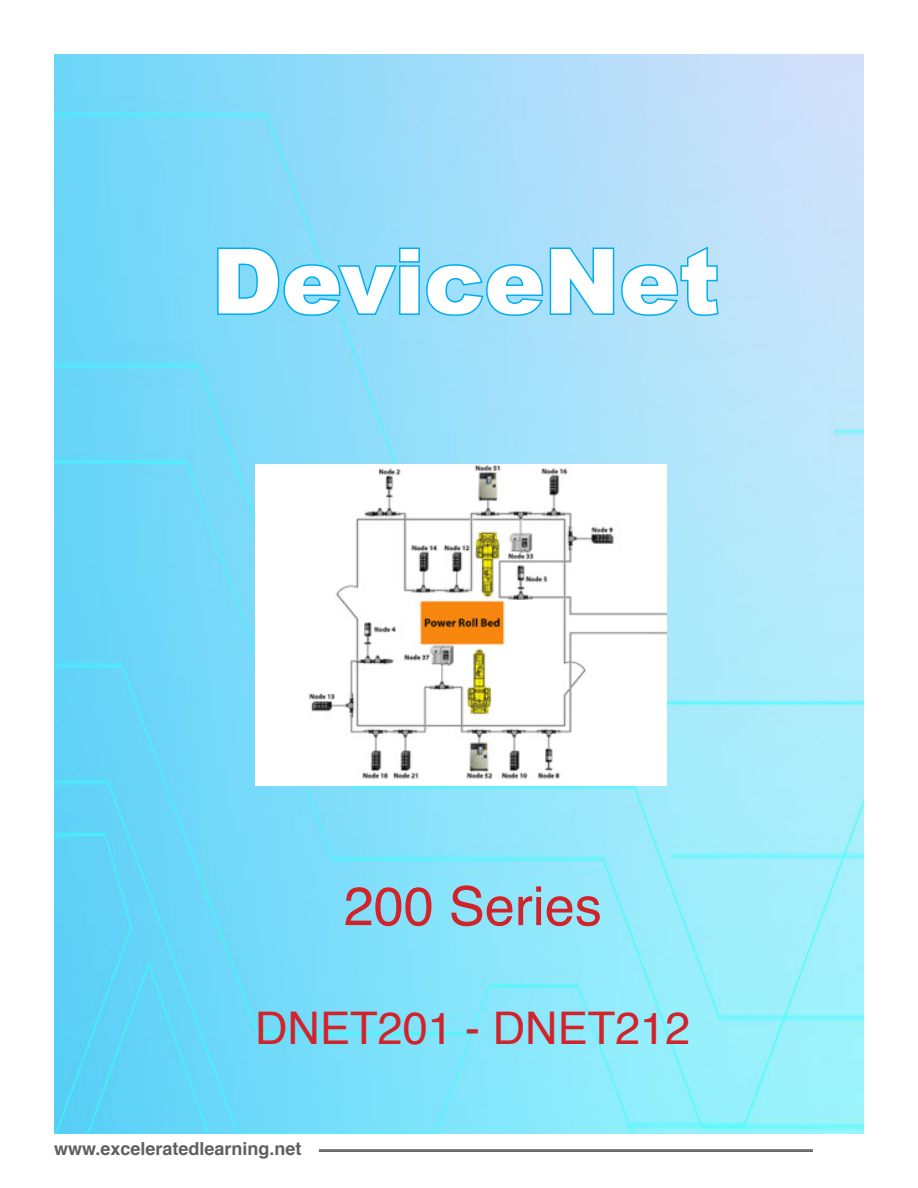
<style>
.page{position:relative;width:918px;height:1188px;background:#fff}
.page>*{position:absolute;margin:0;border:0;box-sizing:border-box;transform-origin:0 0}
.t1{font:900 90px "Arial";color:#fff}
.t2{font:54px "Helvetica";color:#d1232a}
.t3{font:45px "Helvetica";color:#d1232a}
.t4{font:700 18px "Helvetica";color:#5f5f5f}
</style>
<div class="page">
<img style="left:54px;top:54px;width:810px;height:1080px">
<img style="left:256px;top:465px;width:411px;height:320px">
<svg style="left:216px;top:244px;width:504px;height:74px;background:#81d5f7"></svg>
<hr style="left:319px;top:1150px;width:494px;height:1px;background:#231f20">
<hr style="left:319px;top:1151px;width:494px;height:1px;background:#231f20">
<p class="t1" style="left:212px;top:216px;width:509px">DeviceNet</p>
<p class="t2" style="left:344px;top:865px;width:260px">200 Series</p>
<p class="t3" style="left:255px;top:993px;width:437px">DNET201 - DNET212</p>
<p class="t4" style="left:54px;top:1134px;width:249px">www.exceleratedlearning.net</p>
</div>
